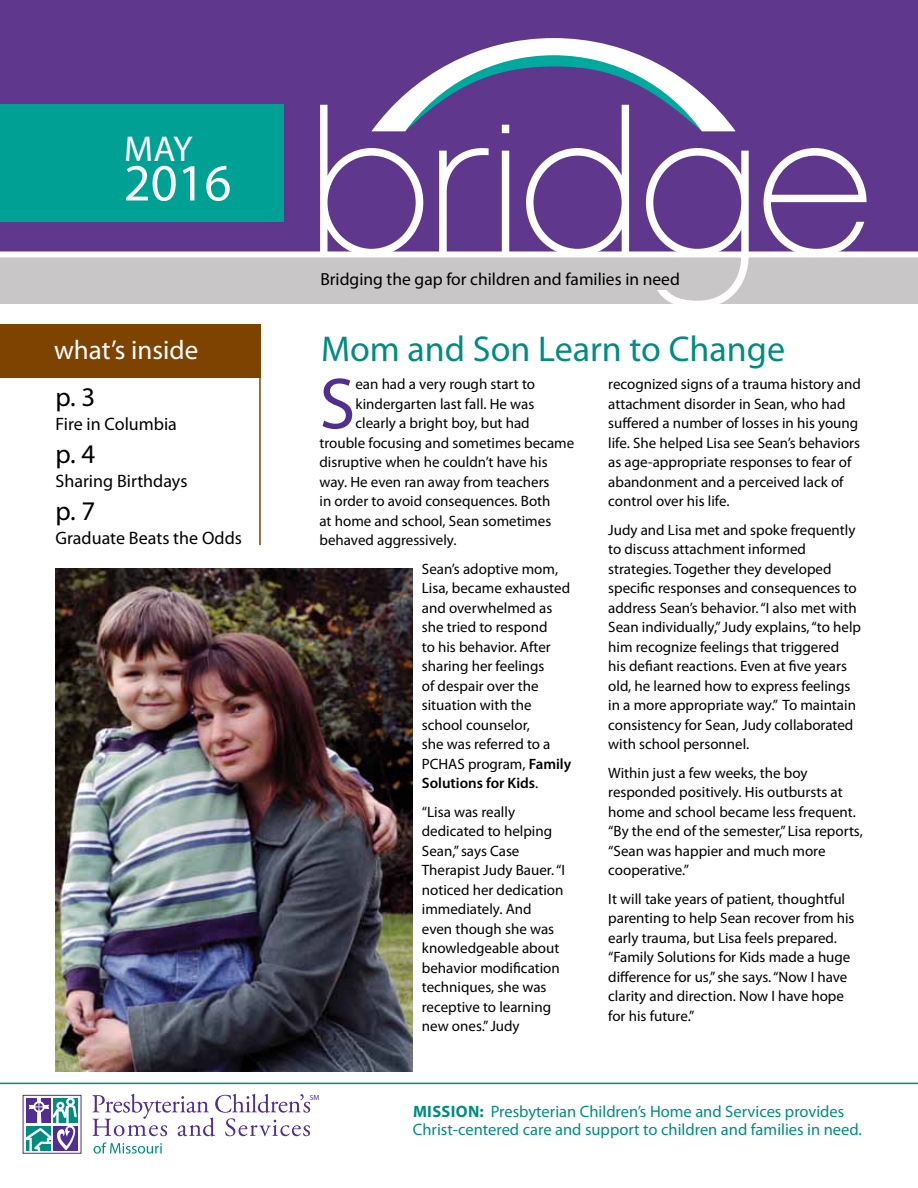
<style>
.page{position:relative;width:918px;height:1188px;background:#fff}
.page>*{position:absolute;margin:0;border:0;box-sizing:border-box;transform-origin:0 0}
.t1{font:72.9px "Myriad Pro";color:#522e91}
.t2{font:52.5px "Myriad Pro";color:#fff}
.t3{font:36px "Myriad Pro";color:#008d7f}
.t4{font:36px "Myriad Pro";color:#fff}
.t5{font:27px "Myriad Pro";color:#fff}
.t6{font:27px "Myriad Pro";color:#000}
.t7{font:18px "Myriad Pro";color:#000}
.t8{font:500 17.55px "Avenir Next";color:#000}
.t9{font:16.5px/18px "Myriad Pro";color:#008d7f}
.t10{font:15px/19.5px "Myriad Pro";color:#000}
.t11{font:7.35px "Myriad Pro";color:#522e91}
.s1{font-weight:600}
.s2{font-weight:700}
</style>
<div class="page">
<hr style="left:0;top:1083px;width:918px;height:1px;background:#008d7f">
<svg style="left:92px;top:1094px;width:218px;height:42px"></svg>
<div style="left:23px;top:1095px;width:59px;height:59px;border:1px solid #522e91"></div>
<div style="left:54px;top:1098px;width:24px;height:25px;background:#008d7f"></div>
<div style="left:54px;top:1126px;width:24px;height:24px;background:#522e91"></div>
<svg style="left:26px;top:1098px;width:51px;height:53px"></svg>
<svg style="left:94px;top:1142px;width:68px;height:12px"></svg>
<div style="left:0;top:324px;width:261px;height:54px;background:#7e4300"></div>
<hr style="left:259px;top:367px;width:2px;height:178px;background:#7e4300">
<div style="left:1px;top:0;width:917px;height:254px;background:#5f388e"></div>
<div style="left:0;top:104px;width:284px;height:118px;background:#00a195"></div>
<div style="left:0;top:254px;width:918px;height:50px;background:#c8c6c6"></div>
<svg style="left:320px;top:38px;width:429px;height:266px"></svg>
<svg style="left:764px;top:148px;width:103px;height:103px"></svg>
<div style="left:643px;top:273px;width:28px;height:17px;background:#c8c6c6"></div>
<div style="left:0;top:251px;width:918px;height:6px;background:#fff"></div>
<img style="left:55px;top:568px;width:358px;height:504px">
<h3 class="t4" style="left:124px;top:127px;width:68px">May</h3>
<h2 class="t2" style="left:124px;top:150px;width:109px">2016</h2>
<p class="t8" style="left:320px;top:268px;width:361px">Bridging the gap for children and families in need</p>
<h3 class="t5" style="left:54px;top:333px;width:146px">what’s inside</h3>
<h3 class="t3" style="left:321px;top:326px;width:466px">Mom and Son Learn to Change</h3>
<h3 class="t6" style="left:56px;top:380px;width:41px">p. 3</h3>
<p class="t7" style="left:56px;top:413px;width:123px">Fire in Columbia</p>
<h3 class="t6" style="left:56px;top:437px;width:41px">p. 4</h3>
<p class="t7" style="left:56px;top:470px;width:133px">Sharing Birthdays</p>
<h3 class="t6" style="left:56px;top:494px;width:41px">p. 7</h3>
<p class="t7" style="left:56px;top:527px;width:188px">Graduate Beats the Odds</p>
<h1 class="t1" style="left:320px;top:359px;width:37px">S</h1>
<p class="t10" style="left:355px;top:374px;width:181px">ean had a very rough start to</p>
<p class="t10" style="left:355px;top:394px;width:180px">kindergarten last fall. He was</p>
<p class="t10" style="left:355px;top:413px;width:176px">clearly a bright boy, but had</p>
<p class="t10" style="left:319px;top:433px;width:256px">trouble focusing and sometimes became</p>
<p class="t10" style="left:319px;top:452px;width:230px">disruptive when he couldn’t have his</p>
<p class="t10" style="left:319px;top:472px;width:232px">way. He even ran away from teachers</p>
<p class="t10" style="left:319px;top:491px;width:233px">in order to avoid consequences. Both</p>
<p class="t10" style="left:319px;top:511px;width:233px">at home and school, Sean sometimes</p>
<p class="t10" style="left:319px;top:530px;width:138px">behaved aggressively.</p>
<p class="t10" style="left:422px;top:559px;width:151px">Sean’s adoptive mom,<br>Lisa, became exhausted and overwhelmed as she tried to respond<br>to his behavior. After sharing her feelings<br>of despair over the situation with the school counselor,<br>she was referred to a<br>PCHAS program, <span class="s1">Family<br>Solutions for Kids</span>.</p>
<p class="t10" style="left:422px;top:802px;width:145px">“Lisa was really dedicated to helping<br>Sean,” says Case<br>Therapist Judy Bauer. “I noticed her dedication immediately. And even though she was knowledgeable about behavior modification techniques, she was receptive to learning new ones.” Judy</p>
<p class="t11" style="left:310px;top:1093px;width:11px">SM</p>
<p class="t10" style="left:608px;top:374px;width:254px">recognized signs of a trauma history and attachment disorder in Sean, who had suffered a number of losses in his young life. She helped Lisa see Sean’s behaviors as age-appropriate responses to fear of abandonment and a perceived lack of control over his life.</p>
<p class="t10" style="left:608px;top:520px;width:254px">Judy and Lisa met and spoke frequently to discuss attachment informed strategies. Together they developed specific responses and consequences to address Sean’s behavior. “I also met with Sean individually,” Judy explains, “to help him recognize feelings that triggered<br>his defiant reactions. Even at five years old, he learned how to express feelings in a more appropriate way.” To maintain consistency for Sean, Judy collaborated with school personnel.</p>
<p class="t10" style="left:608px;top:763px;width:256px">Within just a few weeks, the boy responded positively. His outbursts at home and school became less frequent. “By the end of the semester,” Lisa reports, “Sean was happier and much more cooperative.”</p>
<p class="t10" style="left:608px;top:889px;width:248px">It will take years of patient, thoughtful parenting to help Sean recover from his early trauma, but Lisa feels prepared. “Family Solutions for Kids made a huge difference for us,” she says. “Now I have clarity and direction. Now I have hope for his future.”</p>
<p class="t9" style="left:413px;top:1102px;width:451px"><span class="s2">MISSION:</span> Presbyterian Children’s Home and Services provides<br>Christ-centered care and support to children and families in need.</p>
</div>
